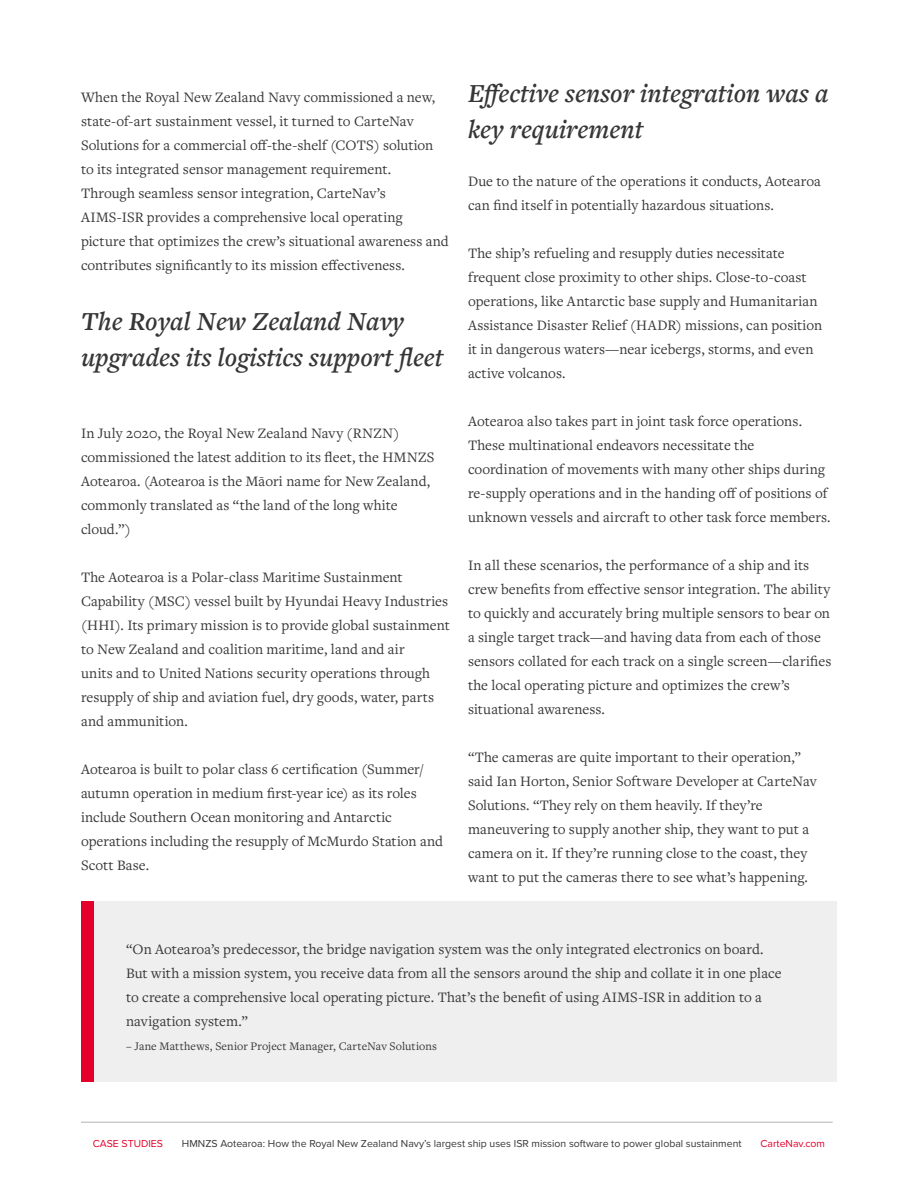
<style>
.page{position:relative;width:918px;height:1188px;background:#fff}
.page>*{position:absolute;margin:0;border:0;box-sizing:border-box;transform-origin:0 0}
.heading{font:italic 600 27px/36px "Freight Text Pro";color:#363636}
.heading-2{font:15px/24px "Freight Text Pro";letter-spacing:.005em;color:#363636}
.heading-3{font:12px "Freight Text Pro";letter-spacing:.01em;color:#363636}
.t1{font:10.5px "Proxima Nova";color:#363636}
.t2{font:10.5px "Proxima Nova";color:#e4002b}
</style>
<div class="page">
<hr style="left:81px;top:1122px;width:752px;height:1px;background:#b5b5b5">
<div style="left:81px;top:902px;width:756px;height:180px;background:#efefef"></div>
<div style="left:81px;top:902px;width:13px;height:180px;background:#e4002b"></div>
<p class="heading-2" style="left:81px;top:85px;width:369px">When the Royal New Zealand Navy commissioned a new, state-of-art sustainment vessel, it turned to CarteNav Solutions for a commercial off-the-shelf (COTS) solution to its integrated sensor management requirement.<br>Through seamless sensor integration, CarteNav’s AIMS-ISR provides a comprehensive local operating picture that optimizes the crew’s situational awareness and contributes significantly to its mission effectiveness.</p>
<p class="heading" style="left:81px;top:303px;width:364px">The Royal New Zealand Navy upgrades its logistics support fleet</p>
<p class="heading-2" style="left:81px;top:421px;width:355px">In July 2020, the Royal New Zealand Navy (RNZN) commissioned the latest addition to its fleet, the HMNZS Aotearoa. (Aotearoa is the Māori name for New Zealand, commonly translated as “the land of the long white cloud.”)</p>
<p class="heading-2" style="left:81px;top:565px;width:370px">The Aotearoa is a Polar-class Maritime Sustainment Capability (MSC) vessel built by Hyundai Heavy Industries (HHI). Its primary mission is to provide global sustainment to New Zealand and coalition maritime, land and air<br>units and to United Nations security operations through resupply of ship and aviation fuel, dry goods, water, parts and ammunition.</p>
<p class="heading-2" style="left:81px;top:757px;width:364px">Aotearoa is built to polar class 6 certification (Summer/ autumn operation in medium first-year ice) as its roles include Southern Ocean monitoring and Antarctic operations including the resupply of McMurdo Station and Scott Base.</p>
<p class="heading" style="left:468px;top:75px;width:362px">Effective sensor integration was a key requirement</p>
<p class="heading-2" style="left:468px;top:169px;width:354px">Due to the nature of the operations it conducts, Aotearoa can find itself in potentially hazardous situations.</p>
<p class="heading-2" style="left:468px;top:241px;width:356px">The ship’s refueling and resupply duties necessitate frequent close proximity to other ships. Close-to-coast operations, like Antarctic base supply and Humanitarian Assistance Disaster Relief (HADR) missions, can position it in dangerous waters—near icebergs, storms, and even active volcanos.</p>
<p class="heading-2" style="left:468px;top:409px;width:364px">Aotearoa also takes part in joint task force operations.<br>These multinational endeavors necessitate the coordination of movements with many other ships during re-supply operations and in the handing off of positions of unknown vessels and aircraft to other task force members.</p>
<p class="heading-2" style="left:468px;top:553px;width:365px">In all these scenarios, the performance of a ship and its crew benefits from effective sensor integration. The ability to quickly and accurately bring multiple sensors to bear on a single target track—and having data from each of those sensors collated for each track on a single screen—clarifies the local operating picture and optimizes the crew’s situational awareness.</p>
<p class="heading-2" style="left:468px;top:745px;width:350px">“The cameras are quite important to their operation,” said Ian Horton, Senior Software Developer at CarteNav Solutions. “They rely on them heavily. If they’re maneuvering to supply another ship, they want to put a camera on it. If they’re running close to the coast, they want to put the cameras there to see what’s happening.</p>
<p class="heading-2" style="left:126px;top:937px;width:657px">“On Aotearoa’s predecessor, the bridge navigation system was the only integrated electronics on board.<br>But with a mission system, you receive data from all the sensors around the ship and collate it in one place to create a comprehensive local operating picture. That’s the benefit of using AIMS-ISR in addition to a navigation system.”</p>
<p class="heading-3" style="left:126px;top:1038px;width:312px">– Jane Matthews, Senior Project Manager, CarteNav Solutions</p>
<p class="t2" style="left:93px;top:1135px;width:72px">CASE STUDIES</p>
<p class="t1" style="left:182px;top:1135px;width:561px">HMNZS Aotearoa: How the Royal New Zealand Navy’s largest ship uses ISR mission software to power global sustainment</p>
<p class="t2" style="left:761px;top:1135px;width:66px">CarteNav.com</p>
</div>
